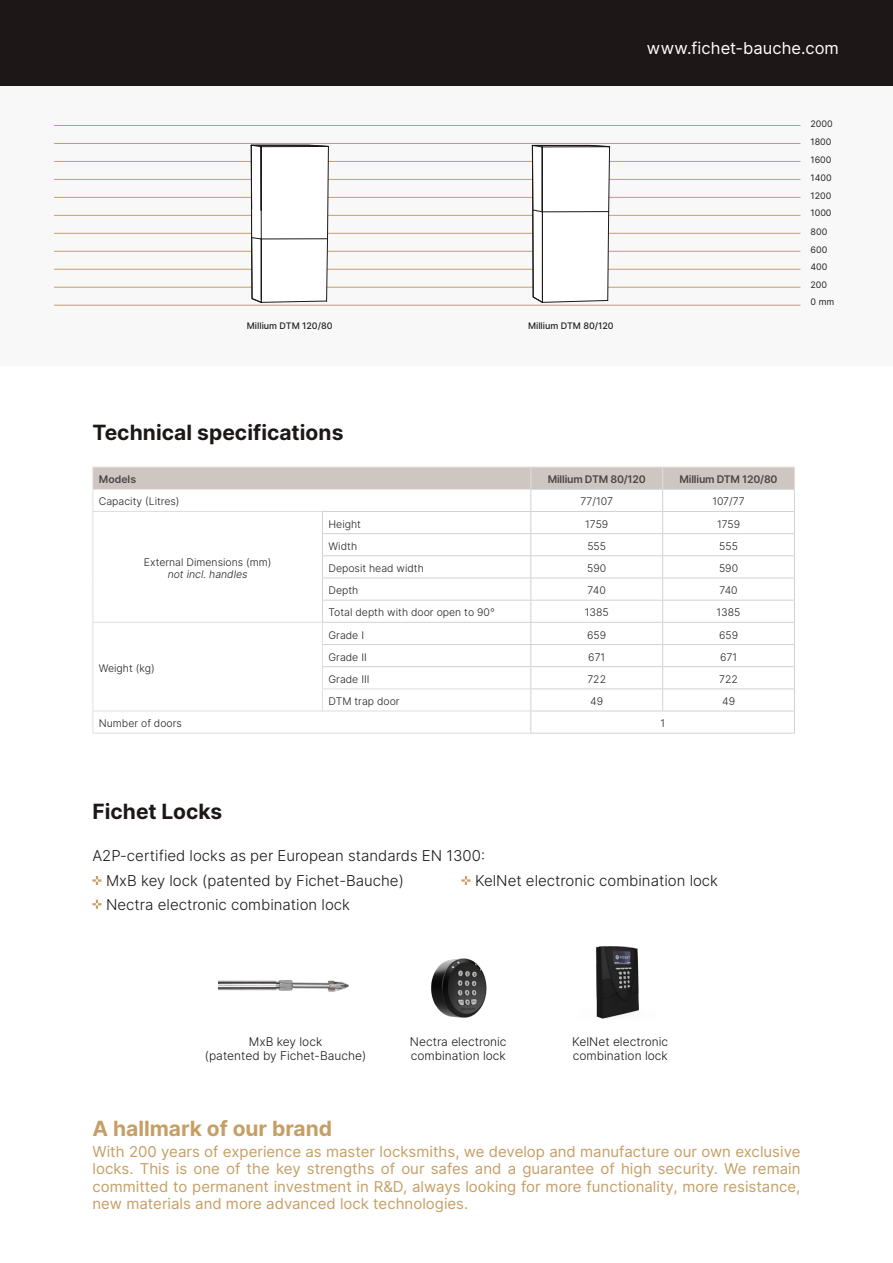
<style>
.page{position:relative;width:893px;height:1263px;background:#fff}
.page>*{position:absolute;margin:0;border:0;box-sizing:border-box;transform-origin:0 0}
.Headline_Body{font:700 21px "Inter";letter-spacing:.005em;color:#1d1717}
.t1{font:700 21px "Inter";color:#c59f65}
.web_address{font:16.5px "Inter";letter-spacing:.005em;color:#fff}
.t2{font:15px/17.2px "Inter";color:#c59f65;text-align:justify}
.Image_text_Blue{font:300 15px "Inter";color:#1d1717}
.t3{font:300 12px/14.4px "Inter";color:#1d1717}
.Table_black_left{font:300 10.5px "Inter";color:#231f20}
.Table_black_centered{font:300 10.5px "Inter";color:#231f20}
.Table_Blue_text{font:600 10.5px "Inter";letter-spacing:-.02em;color:#4a4545}
.Table_black_left-2{font:italic 300 10.5px "Inter";color:#231f20}
.t4{font:9px "Inter";color:#231f20}
.t5{font:500 9px "Inter";color:#231f20}
</style>
<div class="page">
<div style="left:0;top:56px;width:893px;height:310px;background:#f8f8f8"></div>
<hr style="left:54px;top:269px;width:746px;height:1px;background:#c59f65">
<hr style="left:54px;top:287px;width:746px;height:1px;background:#c59f65">
<hr style="left:54px;top:233px;width:746px;height:1px;background:#c59f65">
<hr style="left:54px;top:251px;width:746px;height:1px;background:#c59f65">
<hr style="left:54px;top:305px;width:746px;height:1px;background:#c59f65">
<hr style="left:54px;top:197px;width:746px;height:1px;background:#c59f65">
<hr style="left:54px;top:215px;width:746px;height:1px;background:#c59f65">
<hr style="left:54px;top:161px;width:746px;height:1px;background:#c59f65">
<hr style="left:54px;top:179px;width:746px;height:1px;background:#c59f65">
<hr style="left:54px;top:143px;width:746px;height:1px;background:#c59f65">
<hr style="left:54px;top:125px;width:746px;height:1px;background:#c59f65">
<svg style="left:531px;top:144px;width:80px;height:159px"></svg>
<svg style="left:250px;top:144px;width:80px;height:159px"></svg>
<div style="left:0;top:0;width:893px;height:85px;background:#1d1717"></div>
<img style="left:431px;top:958px;width:56px;height:60px">
<img style="left:596px;top:946px;width:43px;height:73px">
<hr style="left:92px;top:733px;width:230px;height:1px;background:#e2ddda">
<hr style="left:322px;top:733px;width:208px;height:1px;background:#e2ddda">
<svg style="left:92px;top:467px;width:703px;height:266px"></svg>
<hr style="left:530px;top:733px;width:133px;height:1px;background:#d1d2d4">
<hr style="left:663px;top:733px;width:132px;height:1px;background:#d1d2d4">
<svg style="left:92px;top:876px;width:9px;height:9px"></svg>
<svg style="left:92px;top:900px;width:9px;height:9px"></svg>
<svg style="left:461px;top:876px;width:9px;height:9px"></svg>
<img style="left:219px;top:980px;width:130px;height:12px">
<p class="web_address" style="left:647px;top:36px;width:193px">www.fichet-bauche.com</p>
<p class="t4" style="left:810px;top:118px;width:24px">2000</p>
<p class="t4" style="left:810px;top:135px;width:22px">1800</p>
<p class="t4" style="left:810px;top:153px;width:23px">1600</p>
<p class="t4" style="left:810px;top:171px;width:23px">1400</p>
<p class="t4" style="left:810px;top:189px;width:22px">1200</p>
<p class="t4" style="left:810px;top:207px;width:23px">1000</p>
<p class="t4" style="left:810px;top:225px;width:18px">800</p>
<p class="t4" style="left:810px;top:243px;width:18px">600</p>
<p class="t4" style="left:810px;top:260px;width:19px">400</p>
<p class="t4" style="left:810px;top:278px;width:18px">200</p>
<p class="t5" style="left:247px;top:319px;width:87px">Millium DTM 120/80</p>
<p class="t5" style="left:528px;top:319px;width:87px">Millium DTM 80/120</p>
<p class="t4" style="left:810px;top:296px;width:25px">0 mm</p>
<p class="Headline_Body" style="left:92px;top:416px;width:252px">Technical specifications</p>
<p class="Table_Blue_text" style="left:99px;top:472px;width:39px">Models</p>
<p class="Table_Blue_text" style="left:548px;top:472px;width:99px">Millium DTM 80/120</p>
<p class="Table_Blue_text" style="left:680px;top:472px;width:99px">Millium DTM 120/80</p>
<p class="Table_black_left" style="left:99px;top:494px;width:82px">Capacity (Litres)</p>
<p class="Table_black_centered" style="left:580px;top:494px;width:34px">77/107</p>
<p class="Table_black_centered" style="left:712px;top:494px;width:34px">107/77</p>
<p class="Table_black_left" style="left:144px;top:554px;width:129px">External Dimensions (mm)</p>
<p class="Table_black_left-2" style="left:168px;top:567px;width:81px">not incl. handles</p>
<p class="Table_black_left" style="left:99px;top:660px;width:57px">Weight (kg)</p>
<p class="Table_black_left" style="left:328px;top:516px;width:34px">Height</p>
<p class="Table_black_centered" style="left:585px;top:516px;width:25px">1759</p>
<p class="Table_black_centered" style="left:717px;top:516px;width:25px">1759</p>
<p class="Table_black_left" style="left:328px;top:538px;width:30px">Width</p>
<p class="Table_black_centered" style="left:587px;top:538px;width:20px">555</p>
<p class="Table_black_centered" style="left:719px;top:538px;width:20px">555</p>
<p class="Table_black_left" style="left:328px;top:561px;width:97px">Deposit head width</p>
<p class="Table_black_centered" style="left:587px;top:561px;width:21px">590</p>
<p class="Table_black_centered" style="left:719px;top:561px;width:21px">590</p>
<p class="Table_black_left" style="left:328px;top:583px;width:31px">Depth</p>
<p class="Table_black_centered" style="left:588px;top:583px;width:20px">740</p>
<p class="Table_black_centered" style="left:719px;top:583px;width:20px">740</p>
<p class="Table_black_left" style="left:328px;top:605px;width:168px">Total depth with door open to 90°</p>
<p class="Table_black_centered" style="left:585px;top:605px;width:25px">1385</p>
<p class="Table_black_centered" style="left:717px;top:605px;width:25px">1385</p>
<p class="Table_black_left" style="left:328px;top:627px;width:37px">Grade I</p>
<p class="Table_black_centered" style="left:587px;top:627px;width:21px">659</p>
<p class="Table_black_centered" style="left:719px;top:627px;width:21px">659</p>
<p class="Table_black_left" style="left:328px;top:649px;width:40px">Grade II</p>
<p class="Table_black_centered" style="left:588px;top:649px;width:18px">671</p>
<p class="Table_black_centered" style="left:720px;top:649px;width:18px">671</p>
<p class="Table_black_left" style="left:328px;top:672px;width:43px">Grade III</p>
<p class="Table_black_centered" style="left:587px;top:672px;width:20px">722</p>
<p class="Table_black_centered" style="left:719px;top:672px;width:20px">722</p>
<p class="Table_black_left" style="left:328px;top:694px;width:73px">DTM trap door</p>
<p class="Table_black_centered" style="left:590px;top:694px;width:14px">49</p>
<p class="Table_black_centered" style="left:722px;top:694px;width:14px">49</p>
<p class="Table_black_left" style="left:99px;top:716px;width:85px">Number of doors</p>
<p class="Table_black_centered" style="left:660px;top:716px;width:6px">1</p>
<p class="Headline_Body" style="left:92px;top:796px;width:131px">Fichet Locks</p>
<p class="Image_text_Blue" style="left:92px;top:845px;width:394px">A2P-certified locks as per European standards EN 1300:</p>
<p class="Image_text_Blue" style="left:106px;top:870px;width:299px">MxB key lock (patented by Fichet-Bauche)</p>
<p class="Image_text_Blue" style="left:106px;top:894px;width:245px">Nectra electronic combination lock</p>
<p class="Image_text_Blue" style="left:475px;top:870px;width:245px">KelNet electronic combination lock</p>
<p class="t3" style="left:205px;top:1034px;width:163px;text-align:center">MxB key lock<br>(patented by Fichet-Bauche)</p>
<p class="t3" style="left:410px;top:1034px;width:98px">Nectra electronic combination lock</p>
<p class="t3" style="left:572px;top:1034px;width:97px">KelNet electronic</p>
<p class="t3" style="left:573px;top:1048px;width:97px">combination lock</p>
<p class="t1" style="left:92px;top:1112px;width:241px">A hallmark of our brand</p>
<p class="t2" style="left:92px;top:1142px;width:709px">With 200 years of experience as master locksmiths, we develop and manufacture our own exclusive locks. This is one of the key strengths of our safes and a guarantee of high security. We remain committed to permanent investment in R&amp;D, always looking for more functionality, more resistance, new materials and more advanced lock technologies.</p>
</div>
